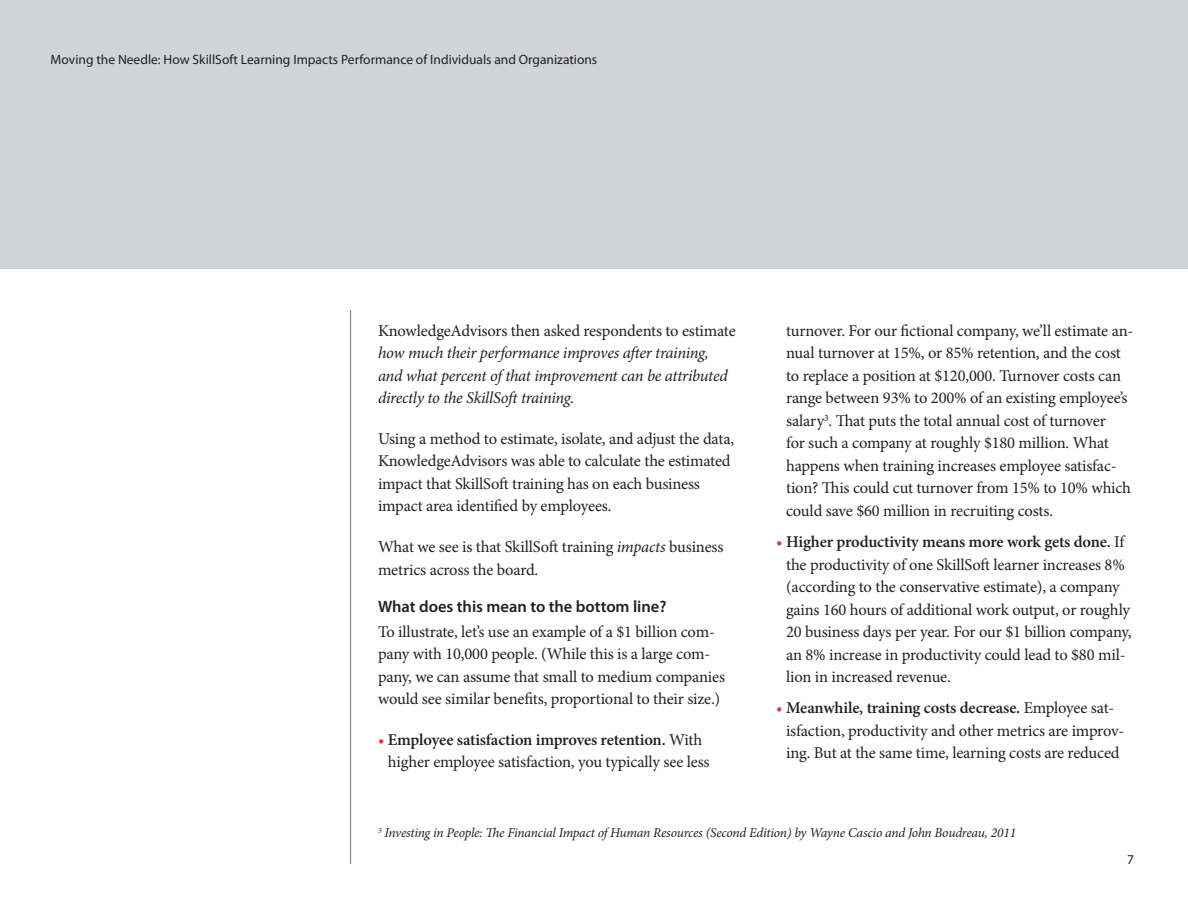
<style>
.page{position:relative;width:1188px;height:918px;background:#fff}
.page>*{position:absolute;margin:0;border:0;box-sizing:border-box;transform-origin:0 0}
.Bullets{font:16.5px/22.5px "Minion Pro";letter-spacing:-.01em;color:#231f20}
.Body{font:16.5px/22.5px "Minion Pro";letter-spacing:-.01em;color:#231f20}
.Body-2{font:italic 16.5px/22.5px "Minion Pro";letter-spacing:-.02em;color:#231f20}
.t1{font:600 16.5px "Myriad Pro";color:#231f20}
.Footnote{font:italic 13.5px "Minion Pro";letter-spacing:-.02em;color:#231f20}
.t2{font:13.5px "Myriad Pro";color:#231f20}
.s1{font-style:normal}
.s2{font-style:italic}
.s3{color:#d23f40}
.s4{font-weight:600}
</style>
<div class="page">
<div style="left:0;top:0;width:1188px;height:269px;background:#d0d4d8"></div>
<hr style="left:350px;top:310px;width:1px;height:554px;background:#6a757b">
<p class="t2" style="left:51px;top:51px;width:548px">Moving the Needle: How SkillSoft Learning Impacts Performance of Individuals and Organizations</p>
<p class="Body-2" style="left:378px;top:319px;width:359px"><span class="s1">KnowledgeAdvisors then asked respondents to estimate </span>how much their performance improves after training, and what percent of that improvement can be attributed directly to the SkillSoft training.</p>
<p class="Body" style="left:378px;top:428px;width:358px">Using a method to estimate, isolate, and adjust the data, KnowledgeAdvisors was able to calculate the estimated impact that SkillSoft training has on each business impact area identified by employees.</p>
<p class="Body" style="left:378px;top:536px;width:347px">What we see is that SkillSoft training <span class="s2">impacts</span> business metrics across the board.</p>
<p class="t1" style="left:378px;top:596px;width:290px">What does this mean to the bottom line?</p>
<p class="Body" style="left:378px;top:620px;width:349px">To illustrate, let’s use an example of a $1 billion com&shy;pany with 10,000 people. (While this is a large com&shy;pany, we can assume that small to medium companies would see similar benefits, proportional to their size.)</p>
<p class="Bullets" style="left:378px;top:728px;width:333px;text-align:center"><span class="s3">•</span> <span class="s4">Employee satisfaction improves retention.</span> With higher employee satisfaction, you typically see less</p>
<p class="Bullets" style="left:786px;top:320px;width:349px">turnover. For our fictional company, we’ll estimate an&shy;nual turnover at 15%, or 85% retention, and the cost to replace a position at $120,000. Turnover costs can range between 93% to 200% of an existing employee’s salary<sup>3</sup>. That puts the total annual cost of turnover<br>for such a company at roughly $180 million. What happens when training increases employee satisfac&shy;tion? This could cut turnover from 15% to 10% which could save $60 million in recruiting costs.</p>
<p class="Bullets" style="left:786px;top:531px;width:347px;text-indent:-10px"><span class="s3">•</span> <span class="s4">Higher productivity means more work gets done.</span> If the productivity of one SkillSoft learner increases 8% (according to the conservative estimate), a company gains 160 hours of additional work output, or roughly 20 business days per year. For our $1 billion company, an 8% increase in productivity could lead to $80 mil&shy;lion in increased revenue.</p>
<p class="Bullets" style="left:786px;top:697px;width:340px;text-indent:-10px"><span class="s3">•</span> <span class="s4">Meanwhile, training costs decrease.</span> Employee sat&shy;isfaction, productivity and other metrics are improv&shy;ing. But at the same time, learning costs are reduced</p>
<p class="Footnote" style="left:378px;top:823px;width:640px"><sup>3</sup> Investing in People: The Financial Impact of Human Resources (Second Edition) by Wayne Cascio and John Boudreau, 2011</p>
<p class="t2" style="left:1127px;top:851px;width:8px">7</p>
</div>
